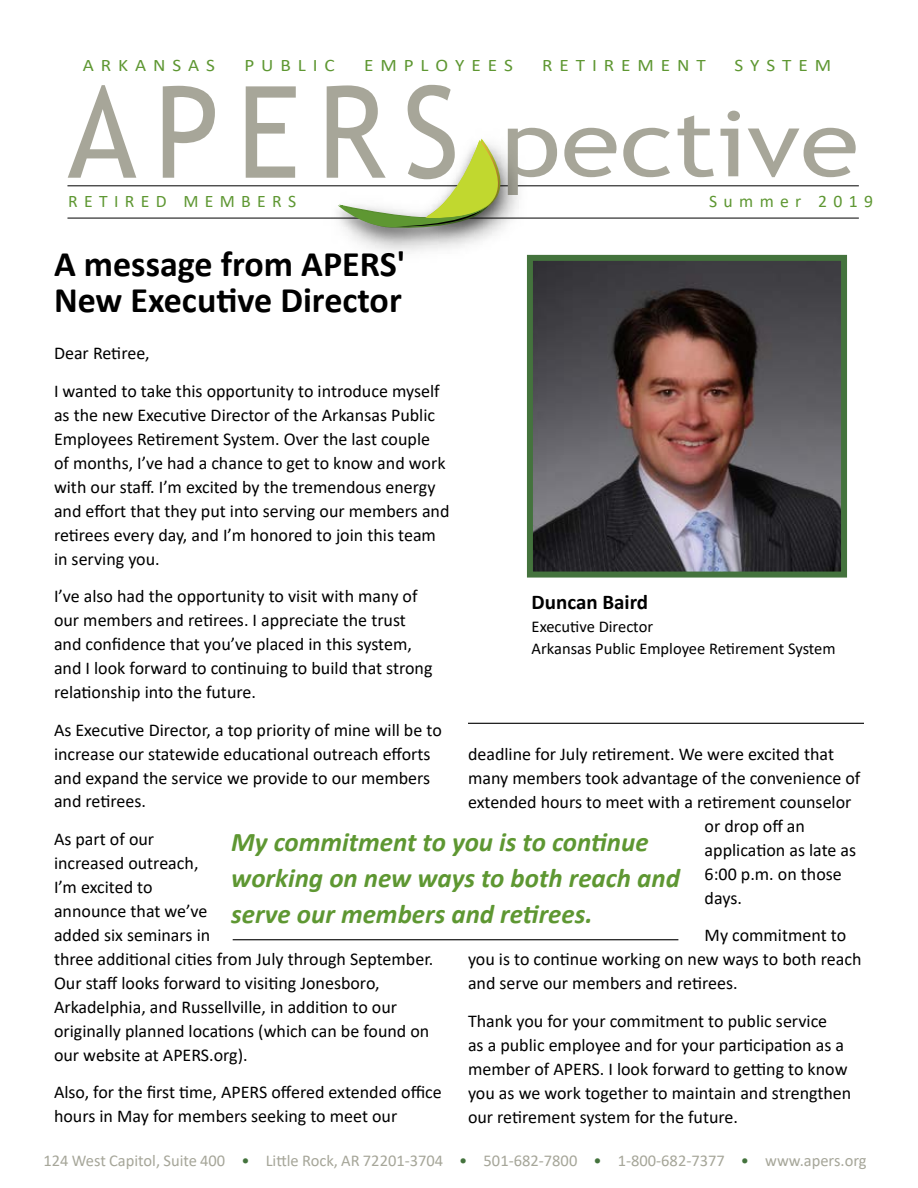
<style>
.page{position:relative;width:918px;height:1188px;background:#fff}
.page>*{position:absolute;margin:0;border:0;box-sizing:border-box;transform-origin:0 0}
.t1{font:127.65px "Trebuchet MS";letter-spacing:.15em;color:#a7a699;scale:.92 1}
.t2{font:91.05px "Trebuchet MS";color:#a7a699;scale:1.19 1}
.t3{font:700 36px/36px "Calibri";color:#000}
.t4{font:italic 700 27px/36px "Calibri";color:#5e9732}
.t5{font:700 21px "Calibri";color:#000}
.t6{font:18px/24px "Calibri";color:#000}
.t7{font:17.55px "Calibri";letter-spacing:.36em;color:#5e9732;scale:1.09 1}
.t8{font:17.55px "Calibri";letter-spacing:.36em;color:#5e9732}
.t9{font:16.5px "Calibri";color:#a6a699}
.t10{font:16.5px/22.5px "Calibri";color:#000}
.s1{color:#44733d}
</style>
<div class="page">
<hr style="left:67px;top:218px;width:792px;height:1px;background:#000">
<hr style="left:67px;top:185px;width:792px;height:1px;background:#000">
<img style="left:312px;top:185px;width:225px;height:70px">
<svg style="left:338px;top:138px;width:209px;height:93px"></svg>
<hr style="left:468px;top:723px;width:396px;height:1px;background:#000">
<hr style="left:233px;top:939px;width:445px;height:1px;background:#000">
<img style="left:534px;top:262px;width:306px;height:309px">
<div style="left:527px;top:255px;width:320px;height:323px;border:6px solid #44733d"></div>
<p class="t7" style="left:83px;top:53px;width:123px">ARKANSAS</p>
<p class="t7" style="left:244px;top:53px;width:84px">PUBLIC</p>
<p class="t7" style="left:364px;top:53px;width:138px">EMPLOYEES</p>
<p class="t7" style="left:542px;top:53px;width:152px">RETIREMENT</p>
<p class="t7" style="left:735px;top:53px;width:90px">SYSTEM</p>
<h1 class="t1" style="left:67px;top:52px;width:428px">APERS</h1>
<p class="t8" style="left:68px;top:189px;width:230px">RETIRED MEMBERS</p>
<p class="t8" style="left:709px;top:189px;width:166px">Summer 2019</p>
<h2 class="t2" style="left:501px;top:87px;width:303px">pective</h2>
<h3 class="t3" style="left:54px;top:246px;width:353px">A message from APERS'<br>New Executive Director</h3>
<p class="t6" style="left:54px;top:334px;width:387px;line-height:37.5px">Dear Retiree,<br>I wanted to take this opportunity to introduce myself</p>
<p class="t6" style="left:54px;top:402px;width:397px">as the new Executive Director of the Arkansas Public Employees Retirement System. Over the last couple of months, I’ve had a chance to get to know and work with our staff. I’m excited by the tremendous energy and effort that they put into serving our members and retirees every day, and I’m honored to join this team in serving you.</p>
<p class="t6" style="left:54px;top:584px;width:380px">I’ve also had the opportunity to visit with many of our members and retirees. I appreciate the trust and confidence that you’ve placed in this system, and I look forward to continuing to build that strong relationship into the future.</p>
<p class="t6" style="left:54px;top:717px;width:389px">As Executive Director, a top priority of mine will be to increase our statewide educational outreach efforts and expand the service we provide to our members and retirees.</p>
<p class="t6" style="left:54px;top:827px;width:381px">As part of our<br>increased outreach,<br>I’m excited to<br>announce that we’ve<br>added six seminars in<br>three additional cities from July through September.<br>Our staff looks forward to visiting Jonesboro,<br>Arkadelphia, and Russellville, in addition to our originally planned locations (which can be found on our website at APERS.org).</p>
<p class="t6" style="left:54px;top:1080px;width:389px">Also, for the first time, APERS offered extended office hours in May for members seeking to meet our</p>
<p class="t5" style="left:532px;top:588px;width:118px">Duncan Baird</p>
<p class="t10" style="left:532px;top:615px;width:306px">Executive Director<br>Arkansas Public Employee Retirement System</p>
<p class="t6" style="left:468px;top:742px;width:368px">deadline for July retirement. We were excited that</p>
<p class="t6" style="left:468px;top:765px;width:394px">many members took advantage of the convenience of</p>
<p class="t6" style="left:468px;top:789px;width:385px">extended hours to meet with a retirement counselor</p>
<p class="t6" style="left:705px;top:813px;width:102px">or drop off an</p>
<p class="t6" style="left:705px;top:837px;width:153px">application as late as</p>
<p class="t6" style="left:705px;top:861px;width:139px">6:00 p.m. on those</p>
<p class="t6" style="left:705px;top:885px;width:39px">days.</p>
<p class="t6" style="left:468px;top:923px;width:395px;text-indent:237px">My commitment to you is to continue working on new ways to both reach and serve our members and retirees.</p>
<p class="t6" style="left:468px;top:1008px;width:385px">Thank you for your commitment to public service<br>as a public employee and for your participation as a member of APERS. I look forward to getting to know you as we work together to maintain and strengthen our retirement system for the future.</p>
<h3 class="t4" style="left:231px;top:823px;width:450px">My commitment to you is to continue working on new ways to both reach and serve our members and retirees.</h3>
<p class="t9" style="left:44px;top:1149px;width:825px">124 West Capitol, Suite 400 <span class="s1">•</span> Little Rock, AR 72201-3704 <span class="s1">•</span> 501-682-7800 <span class="s1">•</span> 1-800-682-7377 <span class="s1">•</span> www.apers.org</p>
</div>
